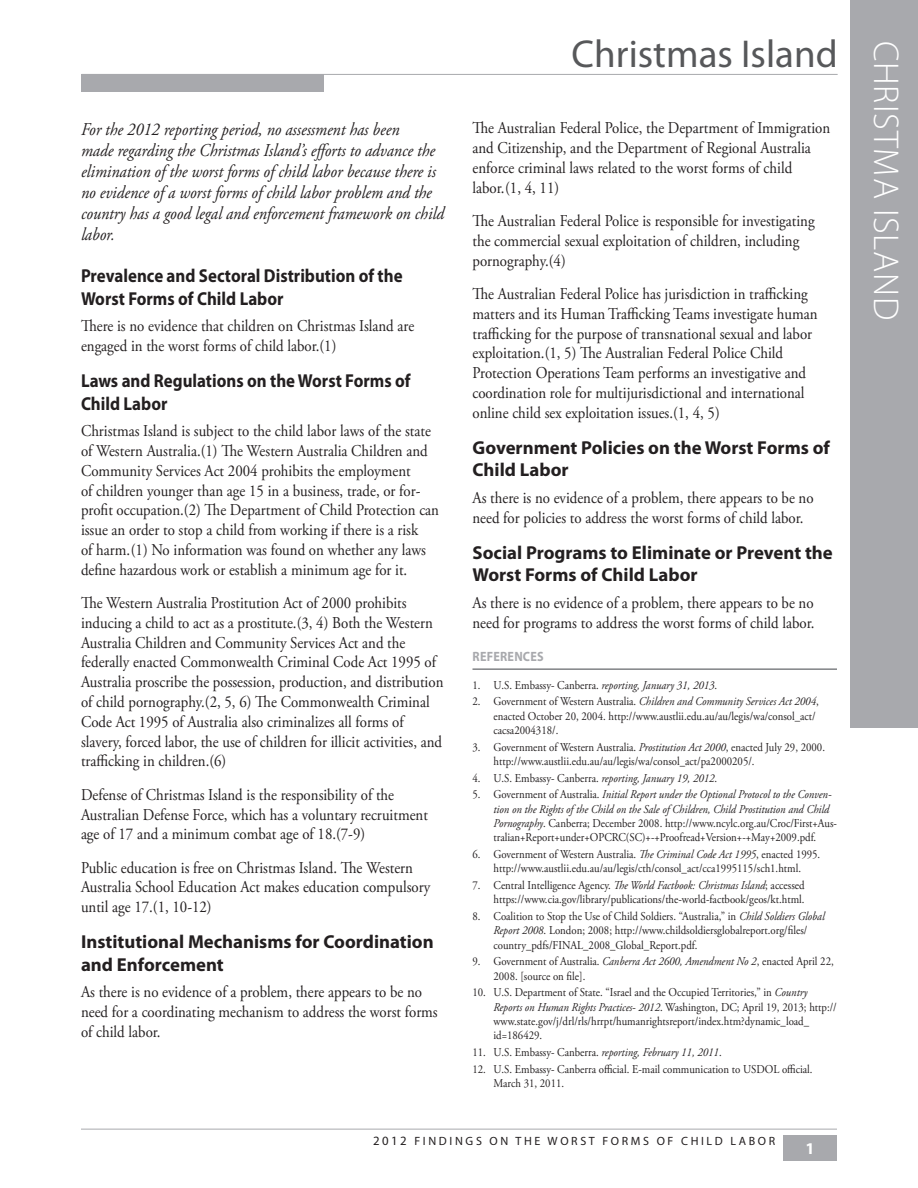
<style>
.page{position:relative;width:918px;height:1188px;background:#fff}
.page>*{position:absolute;margin:0;border:0;box-sizing:border-box;transform-origin:0 0}
.t1{font:39px "Myriad Pro";color:#57585a}
.t2{font:300 36px "Myriad Pro";letter-spacing:.025em;color:#fff}
.t3{font:700 18.75px/22.5px "Myriad Pro";color:#231f20}
.t4{font:700 18.75px/22.5px "Myriad Pro";color:#231f20;scale:.9 1}
.t5{font:italic 18px/21px "Adobe Garamond Pro";color:#231f20;scale:.9 1}
.t6{font:16.5px/19.8px "Adobe Garamond Pro";color:#231f20;scale:.9 1}
.t7{font:700 16.5px "Myriad Pro";color:#fff}
.t8{font:700 13.5px "Myriad Pro";letter-spacing:.02em;color:#a8a9ad;scale:.9 1}
.t9{font:12px/14.4px "Adobe Garamond Pro";color:#231f20;scale:.9 1}
.t10{font:12px "Myriad Pro";letter-spacing:.22em;color:#231f20}
.s1{font-style:italic}
.s2{font-size:12.75px}
</style>
<div class="page">
<div style="left:81px;top:74px;width:243px;height:18px;background:#a8a9ad"></div>
<hr style="left:82px;top:74px;width:756px;height:1px;background:#a8a9ad">
<div style="left:850px;top:0;width:68px;height:728px;background:#a8a9ad"></div>
<div style="left:783px;top:1136px;width:54px;height:25px;background:#a8a9ad"></div>
<hr style="left:81px;top:1129px;width:756px;height:1px;background:#a8a9ad">
<hr style="left:472px;top:668px;width:365px;height:2px;background:#808285">
<p class="t5" style="left:81px;top:119px;width:405px">For the 2012 reporting period, no assessment has been<br>made regarding the Christmas Island’s efforts to advance the elimination of the worst forms of child labor because there is no evidence of a worst forms of child labor problem and the country has a good legal and enforcement framework on child labor.</p>
<p class="t4" style="left:81px;top:264px;width:359px">Prevalence and Sectoral Distribution of the<br>Worst Forms of Child Labor</p>
<p class="t6" style="left:81px;top:317px;width:372px">There is no evidence that children on Christmas Island are engaged in the worst forms of child labor.(1)</p>
<p class="t4" style="left:81px;top:369px;width:368px">Laws and Regulations on the Worst Forms of<br>Child Labor</p>
<p class="t6" style="left:81px;top:422px;width:399px">Christmas Island is subject to the child labor laws of the state of Western Australia.(1) The Western Australia Children and Community Services Act 2004 prohibits the employment<br>of children younger than age 15 in a business, trade, or for&shy;profit occupation.(2) The Department of Child Protection can issue an order to stop a child from working if there is a risk<br>of harm.(1) No information was found on whether any laws define hazardous work or establish a minimum age for it.</p>
<p class="t6" style="left:81px;top:594px;width:404px">The Western Australia Prostitution Act of 2000 prohibits inducing a child to act as a prostitute.(3, 4) Both the Western Australia Children and Community Services Act and the federally enacted Commonwealth Criminal Code Act 1995 of Australia proscribe the possession, production, and distribution of child pornography.(2, 5, 6) The Commonwealth Criminal Code Act 1995 of Australia also criminalizes all forms of slavery, forced labor, the use of children for illicit activities, and trafficking in children.(6)</p>
<p class="t6" style="left:81px;top:785px;width:387px">Defense of Christmas Island is the responsibility of the<br>Australian Defense Force, which has a voluntary recruitment age of 17 and a minimum combat age of 18.(7-9)</p>
<p class="t6" style="left:81px;top:858px;width:390px">Public education is free on Christmas Island. The Western<br>Australia School Education Act makes education compulsory until age 17.(1, 10-12)</p>
<p class="t3" style="left:81px;top:930px;width:354px">Institutional Mechanisms for Coordination and Enforcement</p>
<p class="t6" style="left:81px;top:983px;width:398px">As there is no evidence of a problem, there appears to be no need for a coordinating mechanism to address the worst forms of child labor.</p>
<h1 class="t1" style="left:572px;top:30px;width:268px">CHRISTMAS ISLAND</h1>
<h2 class="t2" style="left:906px;top:41px;width:281px;rotate:90deg">CHRISTMA ISLAND</h2>
<p class="t6" style="left:472px;top:119px;width:399px">The Australian Federal Police, the Department of Immigration and Citizenship, and the Department of Regional Australia enforce criminal laws related to the worst forms of child labor.(1, 4, 11)</p>
<p class="t6" style="left:472px;top:212px;width:382px">The Australian Federal Police is responsible for investigating the commercial sexual exploitation of children, including pornography.(4)</p>
<p class="t6" style="left:472px;top:285px;width:385px">The Australian Federal Police has jurisdiction in trafficking matters and its Human Trafficking Teams investigate human trafficking for the purpose of transnational sexual and labor exploitation.(1, 5) The Australian Federal Police Child Protection Operations Team performs an investigative and coordination role for multijurisdictional and international online child sex exploitation issues.(1, 4, 5)</p>
<p class="t3" style="left:472px;top:436px;width:359px">Government Policies on the Worst Forms of<br>Child Labor</p>
<p class="t6" style="left:472px;top:488px;width:381px">As there is no evidence of a problem, there appears to be no need for policies to address the worst forms of child labor.</p>
<p class="t3" style="left:472px;top:541px;width:362px">Social Programs to Eliminate or Prevent the<br>Worst Forms of Child Labor</p>
<p class="t6" style="left:472px;top:593px;width:382px">As there is no evidence of a problem, there appears to be no need for programs to address the worst forms of child labor.</p>
<p class="t8" style="left:473px;top:648px;width:81px">REFERENCES</p>
<p class="t9" style="left:472px;top:678px;width:274px">1. U.S. Embassy- Canberra. <span class="s1">reporting, January 31, 2013</span>.</p>
<p class="t9" style="left:493px;top:695px;width:363px;text-indent:-21px">2. Government of Western Australia. <span class="s1">Children and Community Services Act 2004</span>, enacted October 20, 2004. http://www.austlii.edu.au/au/legis/wa/consol_act/ cacsa2004318/.</p>
<p class="t9" style="left:493px;top:740px;width:370px;text-indent:-21px">3. Government of Western Australia. <span class="s1">Prostitution Act 2000</span>, enacted July 29, 2000. http://www.austlii.edu.au/au/legis/wa/consol_act/pa2000205/.</p>
<p class="t9" style="left:472px;top:771px;width:274px">4. U.S. Embassy- Canberra. <span class="s1">reporting, January 19, 2012</span>.</p>
<p class="t9" style="left:494px;top:788px;width:383px;text-indent:-21px">5. Government of Australia. <span class="s1">Initial Report under the Optional Protocol to the Conven&shy;tion on the Rights of the Child on the Sale of Children, Child Prostitution and Child Pornography</span>. Canberra; December 2008. http://www.ncylc.org.au/Croc/First+Aus&shy;tralian+Report+under+OPCRC(SC)+-+Proofread+Version+-+May+2009.pdf.</p>
<p class="t9" style="left:473px;top:847px;width:388px;text-align:center">6. Government of Western Australia. <span class="s1">The Criminal Code Act 1995</span>, enacted 1995. http://www.austlii.edu.au/au/legis/cth/consol_act/cca1995115/sch1.html.</p>
<p class="t9" style="left:473px;top:878px;width:371px;text-align:right">7. Central Intelligence Agency. <span class="s1">The World Factbook: Christmas Island</span>; accessed https://www.cia.gov/library/publications/the-world-factbook/geos/kt.html.</p>
<p class="t9" style="left:494px;top:909px;width:370px;text-indent:-21px">8. Coalition to Stop the Use of Child Soldiers. “Australia,” in <span class="s1">Child Soldiers Global<br>Report 2008</span>. London; 2008; http://www.childsoldiersglobalreport.org/files/ country_pdfs/FINAL_2008_Global_Report.pdf.</p>
<p class="t9" style="left:494px;top:955px;width:380px;text-indent:-21px">9. Government of Australia. <span class="s1">Canberra Act 2600, Amendment No 2</span>, enacted April 22,<br>2008. [source on file].</p>
<p class="t9" style="left:494px;top:986px;width:383px;text-indent:-21px">10. U.S. Department of State. “Israel and the Occupied Territories,” in <span class="s1">Country Reports on Human Rights Practices- 2012</span>. Washington, DC; April 19, 2013; http:// www.state.gov/j/drl/rls/hrrpt/humanrightsreport/index.htm?dynamic_load_ id=186429.</p>
<p class="t9" style="left:473px;top:1045px;width:278px">11. U.S. Embassy- Canberra. <span class="s1">reporting, February 11, 2011</span>.</p>
<p class="t9" style="left:494px;top:1062px;width:356px;text-indent:-21px">12. U.S. Embassy- Canberra official. E-mail communication to USDOL official.<br>March 31, 2011.</p>
<p class="t10" style="left:373px;top:1134px;width:404px"><span class="s2">2012</span> FINDINGS ON THE WORST FORMS OF CHILD LABOR</p>
<p class="t7" style="left:805px;top:1138px;width:11px">1</p>
</div>
